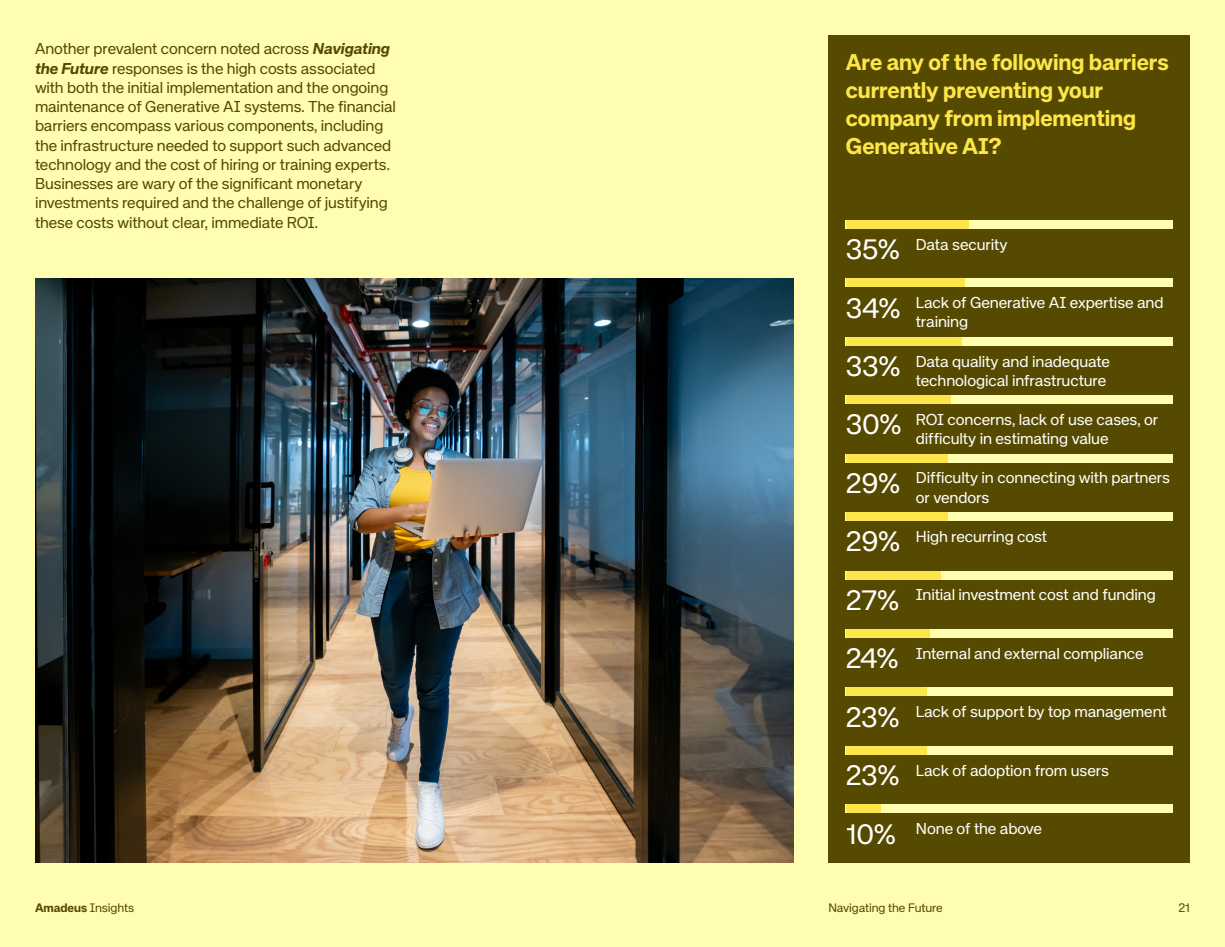
<style>
.page{position:relative;width:1225px;height:947px;background:#fffeb0}
.page>*{position:absolute;margin:0;border:0;box-sizing:border-box;transform-origin:0 0}
.t1{font:28px "Amadeus Neue";letter-spacing:-.015em;color:#fff}
.t2{font:700 22.75px/28px "Amadeus Neue";letter-spacing:-.005em;color:#fce649}
.t3{font:15.75px/19.2px "Amadeus Neue";letter-spacing:-.01em;color:#564a00}
.t4{font:15.75px/19.2px "Amadeus Neue";letter-spacing:-.01em;color:#fff}
.t5{font:12.25px "Amadeus Neue";letter-spacing:-.01em;color:#564a00}
.s1{font-weight:700;font-style:italic}
.s2{font-weight:700}
</style>
<div class="page">
<img style="left:35px;top:278px;width:758px;height:585px">
<div style="left:828px;top:35px;width:362px;height:828px;background:#564a00"></div>
<div style="left:846px;top:220px;width:327px;height:9px;background:#fffeb0"></div>
<div style="left:846px;top:220px;width:122px;height:9px;background:#fce649"></div>
<div style="left:846px;top:278px;width:327px;height:9px;background:#fffeb0"></div>
<div style="left:846px;top:278px;width:119px;height:9px;background:#fce649"></div>
<div style="left:846px;top:337px;width:327px;height:8px;background:#fffeb0"></div>
<div style="left:846px;top:337px;width:115px;height:8px;background:#fce649"></div>
<div style="left:846px;top:395px;width:327px;height:9px;background:#fffeb0"></div>
<div style="left:846px;top:395px;width:105px;height:9px;background:#fce649"></div>
<div style="left:846px;top:454px;width:327px;height:8px;background:#fffeb0"></div>
<div style="left:846px;top:454px;width:101px;height:8px;background:#fce649"></div>
<div style="left:846px;top:512px;width:327px;height:9px;background:#fffeb0"></div>
<div style="left:846px;top:512px;width:101px;height:9px;background:#fce649"></div>
<div style="left:846px;top:571px;width:327px;height:8px;background:#fffeb0"></div>
<div style="left:846px;top:571px;width:94px;height:8px;background:#fce649"></div>
<div style="left:846px;top:629px;width:327px;height:9px;background:#fffeb0"></div>
<div style="left:846px;top:629px;width:84px;height:9px;background:#fce649"></div>
<div style="left:846px;top:687px;width:327px;height:9px;background:#fffeb0"></div>
<div style="left:846px;top:687px;width:80px;height:9px;background:#fce649"></div>
<div style="left:846px;top:746px;width:327px;height:9px;background:#fffeb0"></div>
<div style="left:846px;top:746px;width:80px;height:9px;background:#fce649"></div>
<div style="left:846px;top:804px;width:327px;height:9px;background:#fffeb0"></div>
<div style="left:846px;top:804px;width:35px;height:9px;background:#fce649"></div>
<p class="t3" style="left:35px;top:39px;width:363px">Another prevalent concern noted across <span class="s1">Navigating the Future</span> responses is the high costs associated with both the initial implementation and the ongoing maintenance of Generative AI systems. The financial barriers encompass various components, including the infrastructure needed to support such advanced technology and the cost of hiring or training experts.<br>Businesses are wary of the significant monetary investments required and the challenge of justifying these costs without clear, immediate ROI.</p>
<h2 class="t2" style="left:846px;top:48px;width:324px">Are any of the following barriers currently preventing your company from implementing<br>Generative AI?</h2>
<p class="t4" style="left:916px;top:235px;width:93px">Data security</p>
<h1 class="t1" style="left:846px;top:233px;width:56px">35%</h1>
<h1 class="t1" style="left:846px;top:292px;width:57px">34%</h1>
<p class="t4" style="left:916px;top:293px;width:249px">Lack of Generative AI expertise and training</p>
<h1 class="t1" style="left:846px;top:350px;width:57px">33%</h1>
<p class="t4" style="left:916px;top:352px;width:196px">Data quality and inadequate technological infrastructure</p>
<h1 class="t1" style="left:846px;top:409px;width:58px">30%</h1>
<p class="t4" style="left:916px;top:410px;width:244px">ROI concerns, lack of use cases, or difficulty in estimating value</p>
<h1 class="t1" style="left:846px;top:467px;width:56px">29%</h1>
<p class="t4" style="left:916px;top:468px;width:256px">Difficulty in connecting with partners or vendors</p>
<h1 class="t1" style="left:846px;top:526px;width:56px">29%</h1>
<p class="t4" style="left:916px;top:527px;width:133px">High recurring cost</p>
<h1 class="t1" style="left:846px;top:584px;width:55px">27%</h1>
<p class="t4" style="left:916px;top:585px;width:241px">Initial investment cost and funding</p>
<h1 class="t1" style="left:846px;top:643px;width:55px">24%</h1>
<p class="t4" style="left:916px;top:644px;width:229px">Internal and external compliance</p>
<h1 class="t1" style="left:846px;top:701px;width:56px">23%</h1>
<p class="t4" style="left:916px;top:702px;width:252px">Lack of support by top management</p>
<h1 class="t1" style="left:846px;top:759px;width:56px">23%</h1>
<p class="t4" style="left:916px;top:761px;width:195px">Lack of adoption from users</p>
<h1 class="t1" style="left:846px;top:818px;width:52px">10%</h1>
<p class="t4" style="left:916px;top:819px;width:128px">None of the above</p>
<p class="t5" style="left:35px;top:901px;width:101px"><span class="s2">Amadeus</span> Insights</p>
<p class="t5" style="left:828px;top:901px;width:116px">Navigating the Future</p>
<p class="t5" style="left:1178px;top:901px;width:13px">21</p>
</div>
